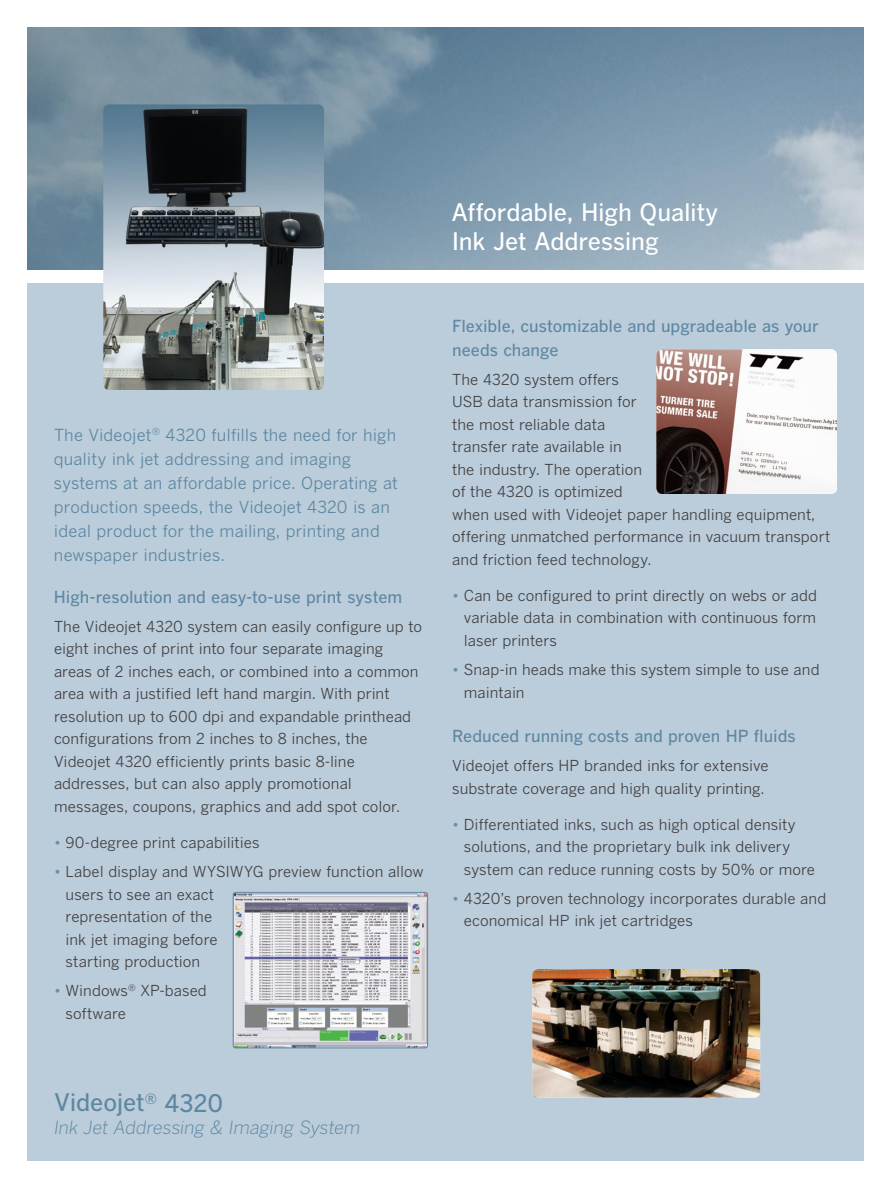
<style>
.page{position:relative;width:891px;height:1188px;background:#fff}
.page>*{position:absolute;margin:0;border:0;box-sizing:border-box;transform-origin:0 0}
.t1{font:24px/28.8px "Benton Got Med";letter-spacing:-.01em;color:#fff}
.t2{font:24px "Benton Got Med";letter-spacing:-.01em;color:#5d87a1}
.t3{font:18px "Benton Got Lt It";letter-spacing:-.01em;color:#5d87a1}
.t4{font:16.5px/24px "Benton Got Reg";letter-spacing:.005em;color:#5d87a1}
.t5{font:16.5px/24px "Benton Got Med";color:#5d87a1}
.t6{font:15px/22.5px "Benton Got Reg";color:#414142}
.s1{color:#6a90a9}
</style>
<div class="page">
<img style="left:27px;top:27px;width:837px;height:243px">
<div style="left:27px;top:284px;width:837px;height:877px;background:#bbccda"></div>
<img style="left:103px;top:104px;width:221px;height:286px">
<img style="left:532px;top:969px;width:228px;height:129px">
<img style="left:656px;top:349px;width:181px;height:145px">
<img style="left:233px;top:894px;width:193px;height:154px">
<div style="left:233px;top:892px;width:195px;height:156px;border:1px solid #5d87a1;border-radius:2px"></div>
<p class="t4" style="left:54px;top:422px;width:346px">The Videojet<sup>®</sup> 4320 fulfills the need for high quality ink jet addressing and imaging systems at an affordable price. Operating at production speeds, the Videojet 4320 is an ideal product for the mailing, printing and newspaper industries.</p>
<p class="t5" style="left:54px;top:584px;width:350px">High-resolution and easy-to-use print system</p>
<p class="t6" style="left:54px;top:615px;width:370px">The Videojet 4320 system can easily configure up to eight inches of print into four separate imaging areas of 2 inches each, or combined into a common area with a justified left hand margin. With print resolution up to 600 dpi and expandable printhead configurations from 2 inches to 8 inches, the Videojet 4320 efficiently prints basic 8-line addresses, but can also apply promotional messages, coupons, graphics and add spot color.</p>
<p class="t6" style="left:54px;top:831px;width:207px"><span class="s1">•</span> 90-degree print capabilities</p>
<p class="t6" style="left:66px;top:860px;width:360px;text-indent:-12px"><span class="s1">•</span> Label display and WYSIWYG preview function allow users to see an exact<br>representation of the<br>ink jet imaging before<br>starting production</p>
<p class="t6" style="left:66px;top:979px;width:143px;text-indent:-12px"><span class="s1">•</span> Windows<sup>®</sup> XP-based software</p>
<h1 class="t1" style="left:451px;top:197px;width:268px">Affordable, High Quality<br>Ink Jet Addressing</h1>
<p class="t5" style="left:452px;top:313px;width:368px">Flexible, customizable and upgradeable as your needs change</p>
<p class="t6" style="left:452px;top:368px;width:380px">The 4320 system offers<br>USB data transmission for<br>the most reliable data<br>transfer rate available in<br>the industry. The operation<br>of the 4320 is optimized<br>when used with Videojet paper handling equipment, offering unmatched performance in vacuum transport and friction feed technology.</p>
<p class="t6" style="left:464px;top:584px;width:355px;text-align:justify;text-indent:-12px"><span class="s1">•</span> Can be configured to print directly on webs or add variable data in combination with continuous form laser printers</p>
<p class="t6" style="left:464px;top:658px;width:357px;text-indent:-12px"><span class="s1">•</span> Snap-in heads make this system simple to use and maintain</p>
<p class="t5" style="left:452px;top:724px;width:345px">Reduced running costs and proven HP fluids</p>
<p class="t6" style="left:452px;top:754px;width:318px">Videojet offers HP branded inks for extensive substrate coverage and high quality printing.</p>
<p class="t6" style="left:464px;top:813px;width:353px;text-indent:-12px"><span class="s1">•</span> Differentiated inks, such as high optical density solutions, and the proprietary bulk ink delivery system can reduce running costs by 50% or more</p>
<p class="t6" style="left:464px;top:887px;width:364px;text-indent:-12px"><span class="s1">•</span> 4320’s proven technology incorporates durable and economical HP ink jet cartridges</p>
<h1 class="t2" style="left:54px;top:1088px;width:171px">Videojet<sup>®</sup> 4320</h1>
<p class="t3" style="left:54px;top:1117px;width:308px">Ink Jet Addressing &amp; Imaging System</p>
</div>
